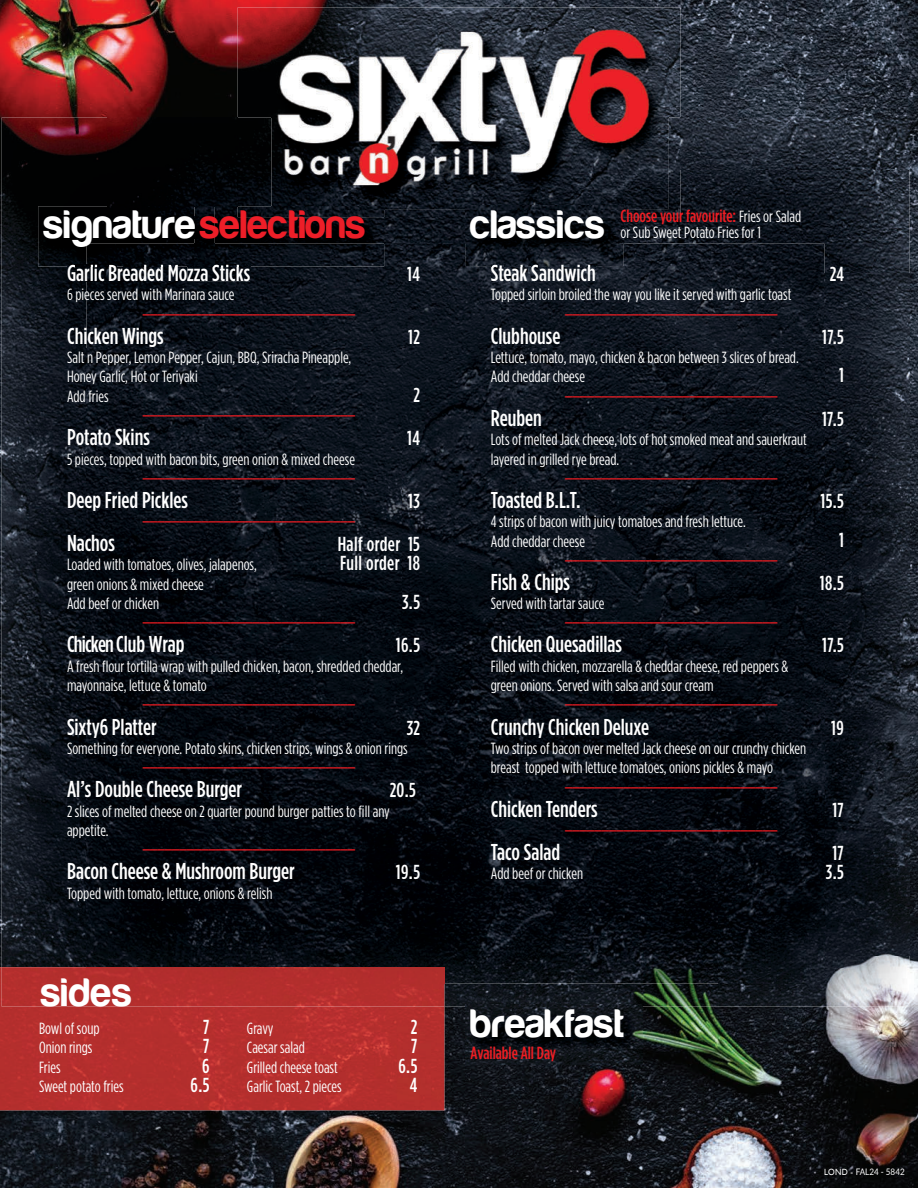
<style>
.page{position:relative;width:918px;height:1188px;background:#fff}
.page>*{position:absolute;margin:0;border:0;box-sizing:border-box;transform-origin:0 0}
.t1{font:41.1px "Harabara";letter-spacing:.01em;color:#fff}
.t2{font:41.1px "Harabara";letter-spacing:.01em;color:#ed1e28}
.t3{font:500 22.95px "Gotham Condensed";color:#fff}
.t4{font:500 22.95px "Gotham Condensed";letter-spacing:-.025em;color:#fff}
.t5{font:500 20.25px "Gotham Condensed";letter-spacing:.02em;color:#fff}
.t6{font:500 17.55px "Gotham Condensed";color:#ee1d23}
.t7{font:16.2px/19.5px "Gotham Condensed";color:#fff}
.t8{font:500 16.2px "Gotham Condensed";color:#ee1d23}
.t9{font:9px "Lato";color:#fff;scale:.9 1}
.s1{color:#fff}
.s2{font-weight:400;font-size:16.2px;color:#fff}
.s3{font-family:"Gill Sans"}
</style>
<div class="page">
<img style="left:0;top:0;width:918px;height:1188px">
<img style="left:2px;top:118px;width:106px;height:849px">
<img style="left:108px;top:118px;width:130px;height:88px">
<img style="left:384px;top:217px;width:239px;height:27px">
<img style="left:444px;top:955px;width:465px;height:52px">
<img style="left:623px;top:170px;width:286px;height:104px">
<img style="left:680px;top:118px;width:229px;height:52px">
<img style="left:824px;top:274px;width:85px;height:681px">
<img style="left:68px;top:266px;width:19px;height:15px">
<img style="left:0;top:967px;width:444px;height:143px">
<img style="left:2px;top:967px;width:442px;height:40px">
<img style="left:87px;top:350px;width:315px;height:617px">
<img style="left:87px;top:244px;width:737px;height:106px">
<img style="left:402px;top:349px;width:422px;height:634px">
<div style="left:87px;top:967px;width:357px;height:16px;background:#b22e2d"></div>
<img style="left:123px;top:266px;width:55px;height:15px">
<img style="left:188px;top:266px;width:62px;height:15px">
<img style="left:491px;top:267px;width:37px;height:14px">
<img style="left:532px;top:266px;width:64px;height:15px">
<img style="left:238px;top:7px;width:442px;height:210px">
<img style="left:271px;top:25px;width:398px;height:184px">
<img style="left:38px;top:206px;width:346px;height:60px">
<img style="left:87px;top:244px;width:107px;height:22px">
<svg style="left:68px;top:265px;width:19px;height:1px"></svg>
<img style="left:87px;top:265px;width:30px;height:1px">
<img style="left:175px;top:216px;width:19px;height:23px">
<img style="left:214px;top:265px;width:36px;height:1px">
<img style="left:238px;top:206px;width:146px;height:11px">
<img style="left:271px;top:206px;width:113px;height:3px">
<svg style="left:188px;top:265px;width:26px;height:1px"></svg>
<svg style="left:194px;top:216px;width:1px;height:23px"></svg>
<img style="left:465px;top:244px;width:158px;height:22px">
<svg style="left:491px;top:265px;width:47px;height:2px"></svg>
<img style="left:539px;top:265px;width:57px;height:1px">
<img style="left:465px;top:206px;width:158px;height:11px">
<img style="left:466px;top:1005px;width:176px;height:60px">
<h1 class="t2" style="left:44px;top:211px;width:323px"><span class="s1">signature</span>selections</h1>
<h1 class="t1" style="left:471px;top:210px;width:136px">classics</h1>
<p class="t6" style="left:621px;top:210px;width:182px">Choose your favourite: <span class="s2">Fries or Salad</span></p>
<p class="t7" style="left:621px;top:224px;width:142px">or Sub Sweet Potato Fries for 1</p>
<h2 class="t3" style="left:67px;top:265px;width:185px">Garlic Breaded Mozza Sticks</h2>
<p class="t5" style="left:407px;top:267px;width:14px">14</p>
<p class="t7" style="left:67px;top:286px;width:169px">6 pieces served with Marinara sauce</p>
<p class="t8" style="left:143px;top:301px;width:214px">_____________________________</p>
<h2 class="t3" style="left:67px;top:327px;width:98px">Chicken Wings</h2>
<p class="t5" style="left:408px;top:329px;width:13px">12</p>
<p class="t7" style="left:67px;top:349px;width:286px">Salt n Pepper, Lemon Pepper, Cajun, BBQ, Sriracha Pineapple,<br>Honey Garlic, Hot or Teriyaki<br>Add fries</p>
<p class="t5" style="left:414px;top:388px;width:8px">2</p>
<p class="t8" style="left:143px;top:403px;width:214px">_____________________________</p>
<h2 class="t3" style="left:67px;top:429px;width:84px">Potato Skins</h2>
<p class="t5" style="left:407px;top:431px;width:14px">14</p>
<p class="t7" style="left:67px;top:450px;width:289px">5 pieces, topped with bacon bits, green onion &amp; mixed cheese</p>
<p class="t8" style="left:143px;top:465px;width:214px">_____________________________</p>
<h2 class="t3" style="left:67px;top:491px;width:122px">Deep Fried Pickles</h2>
<p class="t5" style="left:408px;top:493px;width:13px">13</p>
<p class="t8" style="left:143px;top:508px;width:214px">_____________________________</p>
<h2 class="t3" style="left:67px;top:535px;width:49px">Nachos</h2>
<p class="t5" style="left:338px;top:537px;width:84px">Half order 15</p>
<p class="t7" style="left:67px;top:556px;width:191px">Loaded with tomatoes, olives, jalapenos,</p>
<p class="t5" style="left:340px;top:556px;width:81px">Full order 18</p>
<p class="t7" style="left:67px;top:575px;width:138px">green onions &amp; mixed cheese<br>Add beef or chicken</p>
<p class="t5" style="left:402px;top:595px;width:20px">3.5</p>
<p class="t8" style="left:143px;top:610px;width:214px">_____________________________</p>
<h2 class="t4" style="left:67px;top:636px;width:119px">Chicken Club Wrap</h2>
<p class="t5" style="left:396px;top:638px;width:26px">16.5</p>
<p class="t7" style="left:67px;top:657px;width:338px">A fresh flour tortilla wrap with pulled chicken, bacon, shredded cheddar, mayonnaise, lettuce &amp; tomato</p>
<p class="t8" style="left:143px;top:692px;width:214px">_____________________________</p>
<h2 class="t3" style="left:67px;top:718px;width:91px">Sixty6 Platter</h2>
<p class="t5" style="left:407px;top:720px;width:15px">32</p>
<p class="t7" style="left:67px;top:740px;width:342px">Something for everyone. Potato skins, chicken strips, wings &amp; onion rings</p>
<p class="t8" style="left:143px;top:755px;width:214px">_____________________________</p>
<h2 class="t3" style="left:67px;top:781px;width:177px">Al’s Double Cheese Burger</h2>
<p class="t5" style="left:390px;top:783px;width:28px">20.5</p>
<p class="t7" style="left:67px;top:802px;width:324px">2 slices of melted cheese on 2 quarter pound burger patties to fill any appetite.</p>
<p class="t8" style="left:143px;top:837px;width:214px">_____________________________</p>
<h2 class="t3" style="left:67px;top:863px;width:229px">Bacon Cheese &amp; Mushroom Burger</h2>
<p class="t5" style="left:396px;top:865px;width:26px">19.5</p>
<p class="t7" style="left:67px;top:884px;width:207px">Topped with tomato, lettuce, onions &amp; relish</p>
<h1 class="t1" style="left:41px;top:978px;width:92px">sides</h1>
<p class="t7" style="left:39px;top:1019px;width:62px">Bowl of soup</p>
<p class="t5" style="left:203px;top:1019px;width:8px">7</p>
<p class="t7" style="left:39px;top:1039px;width:55px">Onion rings</p>
<p class="t5" style="left:203px;top:1039px;width:8px">7</p>
<p class="t7" style="left:39px;top:1058px;width:23px">Fries</p>
<p class="t5" style="left:202px;top:1058px;width:9px">6</p>
<p class="t7" style="left:39px;top:1078px;width:86px">Sweet potato fries</p>
<p class="t5" style="left:191px;top:1078px;width:20px">6.5</p>
<p class="t7" style="left:247px;top:1019px;width:28px">Gravy</p>
<p class="t5" style="left:411px;top:1019px;width:8px">2</p>
<p class="t7" style="left:247px;top:1039px;width:59px">Caesar salad</p>
<p class="t5" style="left:411px;top:1039px;width:8px">7</p>
<p class="t7" style="left:247px;top:1058px;width:92px">Grilled cheese toast</p>
<p class="t5" style="left:399px;top:1058px;width:20px">6.5</p>
<p class="t7" style="left:247px;top:1078px;width:96px">Garlic Toast, 2 pieces</p>
<p class="t5" style="left:410px;top:1078px;width:9px">4</p>
<h2 class="t3" style="left:491px;top:265px;width:106px">Steak Sandwich</h2>
<p class="t5" style="left:830px;top:267px;width:16px">24</p>
<p class="t7" style="left:491px;top:286px;width:302px">Topped sirloin broiled the way you like it served with garlic toast</p>
<p class="t8" style="left:565px;top:301px;width:214px">_____________________________</p>
<h2 class="t3" style="left:491px;top:327px;width:71px">Clubhouse</h2>
<p class="t5" style="left:822px;top:329px;width:23px">17.5</p>
<p class="t7" style="left:491px;top:349px;width:309px">Lettuce, tomato, mayo, chicken &amp; bacon between 3 slices of bread.<br>Add cheddar cheese</p>
<p class="t5" style="left:839px;top:368px;width:6px">1</p>
<p class="t8" style="left:565px;top:383px;width:214px">_____________________________</p>
<h2 class="t3" style="left:491px;top:409px;width:52px">Reuben</h2>
<p class="t5" style="left:822px;top:411px;width:23px">17.5</p>
<p class="t7" style="left:491px;top:431px;width:318px">Lots of melted Jack cheese, lots of hot smoked meat and sauerkraut layered in grilled rye bread.</p>
<p class="t8" style="left:565px;top:465px;width:214px">_____________________________</p>
<h2 class="t3" style="left:491px;top:491px;width:91px">Toasted B.L.T.</h2>
<p class="t5" style="left:820px;top:493px;width:25px">15.5</p>
<p class="t7" style="left:491px;top:513px;width:257px">4 strips of bacon with juicy tomatoes and fresh lettuce.<br>Add cheddar cheese</p>
<p class="t5" style="left:839px;top:532px;width:6px">1</p>
<p class="t8" style="left:565px;top:547px;width:214px">_____________________________</p>
<h2 class="t3" style="left:491px;top:574px;width:81px">Fish &amp; Chips</h2>
<p class="t5" style="left:820px;top:575px;width:25px">18.5</p>
<p class="t7" style="left:491px;top:595px;width:115px">Served with tartar sauce</p>
<p class="t8" style="left:565px;top:610px;width:214px">_____________________________</p>
<h2 class="t3" style="left:491px;top:636px;width:133px">Chicken Quesadillas</h2>
<p class="t5" style="left:822px;top:638px;width:23px">17.5</p>
<p class="t7" style="left:491px;top:657px;width:299px">Filled with chicken, mozzarella &amp; cheddar cheese, red peppers &amp; green onions. Served with salsa and sour cream</p>
<p class="t8" style="left:565px;top:692px;width:214px">_____________________________</p>
<h2 class="t3" style="left:491px;top:718px;width:160px">Crunchy Chicken Deluxe</h2>
<p class="t5" style="left:831px;top:720px;width:14px">19</p>
<p class="t7" style="left:491px;top:740px;width:317px">Two strips of bacon over melted Jack cheese on our crunchy chicken breast topped with lettuce tomatoes, onions pickles &amp; mayo</p>
<p class="t8" style="left:565px;top:774px;width:214px">_____________________________</p>
<h2 class="t3" style="left:491px;top:800px;width:108px">Chicken Tenders</h2>
<p class="t5" style="left:832px;top:802px;width:13px">17</p>
<p class="t8" style="left:565px;top:817px;width:214px">_____________________________</p>
<h2 class="t3" style="left:491px;top:844px;width:71px">Taco Salad</h2>
<p class="t5" style="left:832px;top:845px;width:13px">17</p>
<p class="t7" style="left:491px;top:865px;width:94px">Add beef or chicken</p>
<p class="t5" style="left:826px;top:865px;width:20px">3.5</p>
<h1 class="t1" style="left:471px;top:1009px;width:155px">breakfast</h1>
<p class="t6" style="left:471px;top:1047px;width:87px">Available All Day</p>
<p class="t9" style="left:824px;top:1167px;width:91px"><span class="s3">LOND -</span> FAL24 - 5842</p>
</div>
